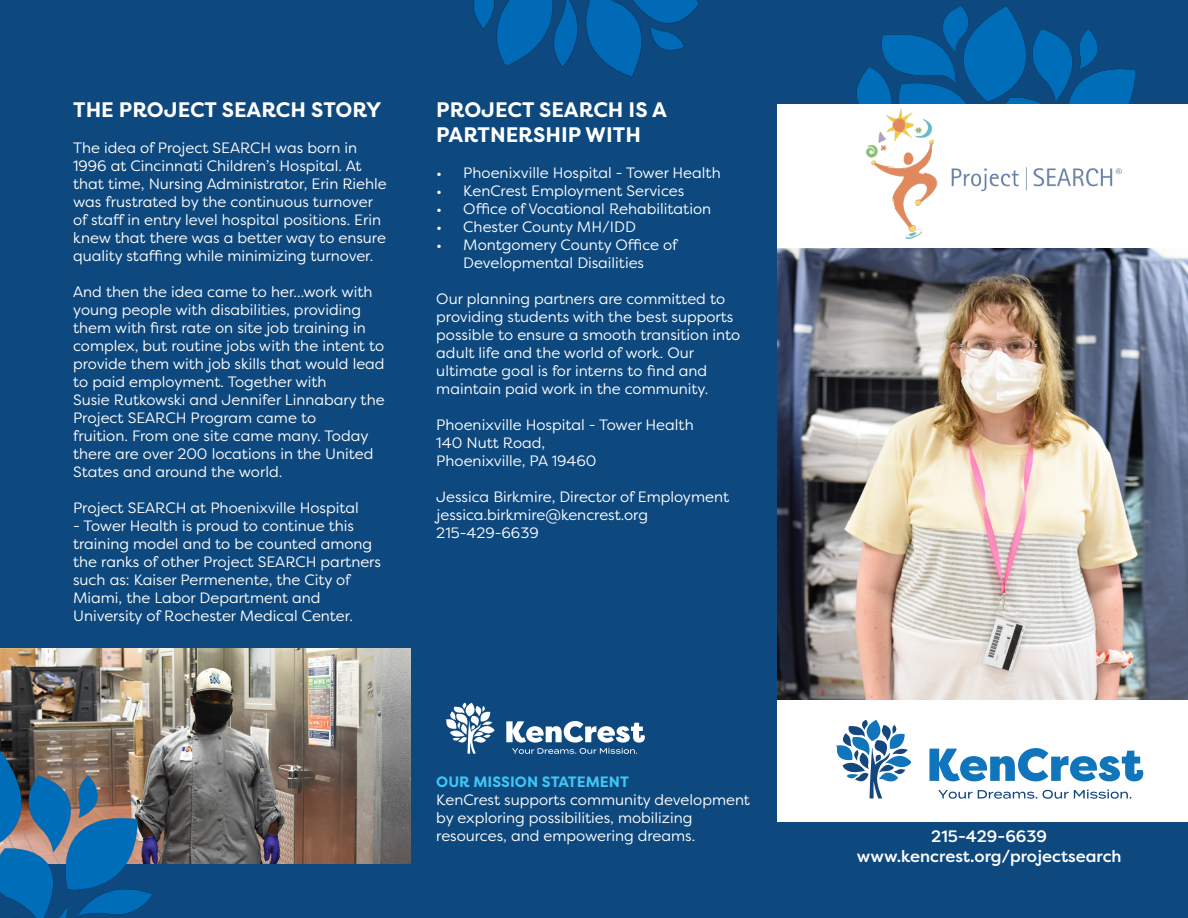
<style>
.page{position:relative;width:1188px;height:918px;background:#0d487f}
.page>*{position:absolute;margin:0;border:0;box-sizing:border-box;transform-origin:0 0}
.t1{font:700 21px "Filson Pro";color:#fff}
.t2{font:500 16.5px "Filson Pro";color:#fff}
.t3{font:15px/18px "Filson Pro";color:#fff}
.t4{font:700 15px "Filson Pro";color:#40c7f4}
</style>
<div class="page">
<div style="left:777px;top:693px;width:411px;height:129px;background:#fff"></div>
<svg style="left:929px;top:748px;width:214px;height:33px"></svg>
<svg style="left:938px;top:789px;width:194px;height:10px"></svg>
<svg style="left:836px;top:720px;width:75px;height:78px"></svg>
<svg style="left:506px;top:721px;width:139px;height:33px"></svg>
<svg style="left:446px;top:703px;width:49px;height:51px"></svg>
<img style="left:857px;top:7px;width:278px;height:97px">
<img style="left:0;top:648px;width:411px;height:216px">
<img style="left:473px;top:0;width:226px;height:77px">
<img style="left:777px;top:247px;width:411px;height:453px">
<img style="left:0;top:752px;width:159px;height:166px">
<div style="left:777px;top:104px;width:411px;height:143px;background:#fff"></div>
<img style="left:866px;top:108px;width:255px;height:130px">
<p class="t1" style="left:73px;top:96px;width:310px">THE PROJECT SEARCH STORY</p>
<p class="t3" style="left:73px;top:138px;width:315px">The idea of Project SEARCH was born in 1996 at Cincinnati Children’s Hospital. At that time, Nursing Administrator, Erin Riehle was frustrated by the continuous turnover of staff in entry level hospital positions. Erin knew that there was a better way to ensure quality staffing while minimizing turnover.</p>
<p class="t3" style="left:73px;top:282px;width:313px">And then the idea came to her...work with young people with disabilities, providing them with first rate on site job training in complex, but routine jobs with the intent to provide them with job skills that would lead to paid employment. Together with</p>
<p class="t3" style="left:73px;top:390px;width:313px">Susie Rutkowski and Jennifer Linnabary the<br>Project SEARCH Program came to</p>
<p class="t3" style="left:73px;top:426px;width:302px">fruition. From one site came many. Today there are over 200 locations in the United<br>States and around the world.</p>
<p class="t3" style="left:73px;top:498px;width:287px">Project SEARCH at Phoenixville Hospital</p>
<p class="t3" style="left:73px;top:516px;width:309px">- Tower Health is proud to continue this training model and to be counted among the ranks of other Project SEARCH partners such as: Kaiser Permenente, the City of</p>
<p class="t3" style="left:73px;top:588px;width:249px">Miami, the Labor Department and</p>
<p class="t3" style="left:73px;top:606px;width:281px">University of Rochester Medical Center.</p>
<p class="t1" style="left:436px;top:96px;width:232px">PROJECT SEARCH IS A</p>
<p class="t1" style="left:436px;top:122px;width:206px">PARTNERSHIP WITH</p>
<p class="t3" style="left:436px;top:164px;width:286px">• Phoenixville Hospital - Tower Health</p>
<p class="t3" style="left:436px;top:182px;width:249px">• KenCrest Employment Services</p>
<p class="t3" style="left:436px;top:200px;width:276px">• Office of Vocational Rehabilitation</p>
<p class="t3" style="left:436px;top:218px;width:201px">• Chester County MH/IDD</p>
<p class="t3" style="left:436px;top:236px;width:243px;text-align:center">• Montgomery County Office of<br>Developmental Disailities</p>
<p class="t3" style="left:436px;top:290px;width:305px">Our planning partners are committed to providing students with the best supports possible to ensure a smooth transition into adult life and the world of work. Our</p>
<p class="t3" style="left:436px;top:362px;width:274px">ultimate goal is for interns to find and maintain paid work in the community.</p>
<p class="t3" style="left:436px;top:416px;width:259px">Phoenixville Hospital - Tower Health</p>
<p class="t3" style="left:436px;top:434px;width:111px">140 Nutt Road,</p>
<p class="t3" style="left:436px;top:452px;width:162px">Phoenixville, PA 19460</p>
<p class="t3" style="left:436px;top:488px;width:294px">Jessica Birkmire, Director of Employment</p>
<p class="t3" style="left:436px;top:506px;width:213px">jessica.birkmire@kencrest.org</p>
<p class="t3" style="left:436px;top:524px;width:104px">215-429-6639</p>
<p class="t4" style="left:436px;top:772px;width:194px">OUR MISSION STATEMENT</p>
<p class="t3" style="left:436px;top:790px;width:315px">KenCrest supports community development by exploring possibilities, mobilizing</p>
<p class="t3" style="left:436px;top:826px;width:260px">resources, and empowering dreams.</p>
<p class="t2" style="left:931px;top:825px;width:117px">215-429-6639</p>
<p class="t2" style="left:857px;top:845px;width:266px">www.kencrest.org/projectsearch</p>
</div>
